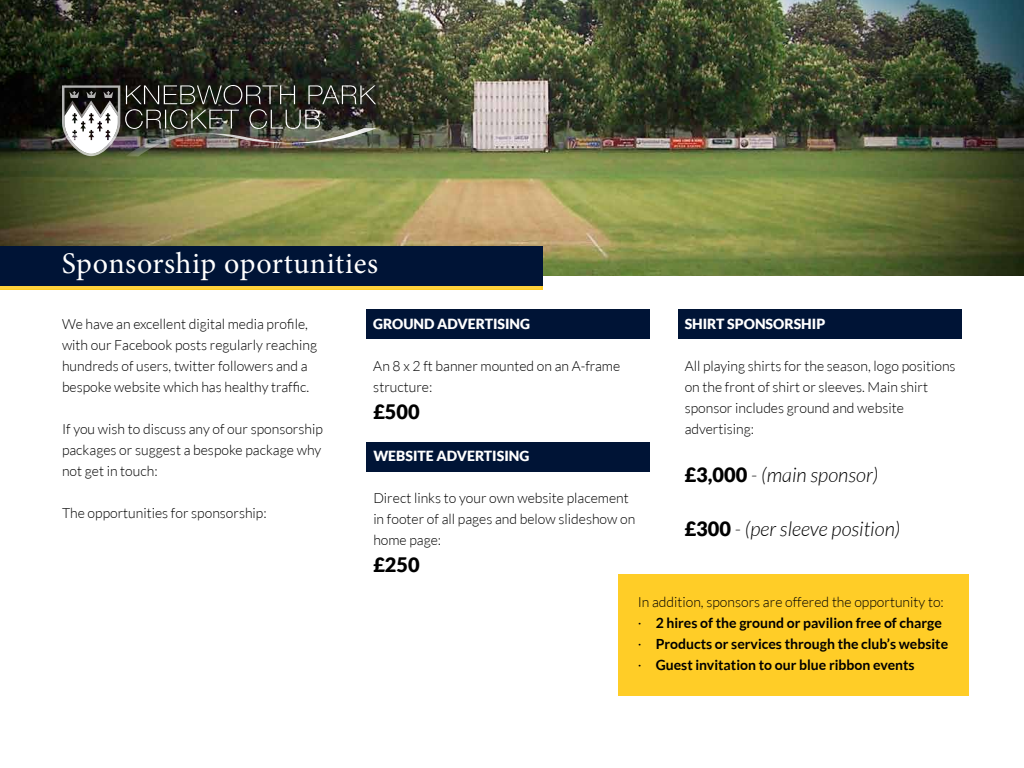
<style>
.page{position:relative;width:1024px;height:768px;background:#fff}
.page>*{position:absolute;margin:0;border:0;box-sizing:border-box;transform-origin:0 0}
.t1{font:30px "Minion Pro";letter-spacing:.015em;color:#fff}
.t2{font:italic 300 20px "Lato";color:#000}
.t3{font:900 20px "Lato";color:#000}
.t4{font:300 14px/21px "Lato";color:#000}
.t5{font:700 14px/21px "Lato";color:#000}
.t6{font:900 14px "Lato";color:#fff}
.s1{font-weight:900;font-style:normal}
.s2{font-weight:300}
.s3{font-family:"Helvetica Neue LT Pro";font-weight:400}
</style>
<div class="page">
<div style="left:678px;top:309px;width:284px;height:30px;background:#001436"></div>
<div style="left:366px;top:442px;width:284px;height:29px;background:#001436"></div>
<div style="left:366px;top:309px;width:284px;height:30px;background:#001436"></div>
<div style="left:618px;top:574px;width:351px;height:122px;background:#ffcd27"></div>
<img style="left:0;top:0;width:1024px;height:276px">
<img style="left:62px;top:85px;width:315px;height:71px">
<div style="left:0;top:246px;width:542px;height:40px;background:#001436"></div>
<svg style="left:0;top:286px;width:542px;height:4px;background:#ffcf36"></svg>
<h1 class="t1" style="left:62px;top:244px;width:318px">Sponsorship oportunities</h1>
<p class="t4" style="left:62px;top:314px;width:257px">We have an excellent digital media profile, with our Facebook posts regularly reaching hundreds of users, twitter followers and a bespoke website which has healthy traffic.</p>
<p class="t4" style="left:62px;top:419px;width:262px">If you wish to discuss any of our sponsorship packages or suggest a bespoke package why not get in touch:</p>
<p class="t4" style="left:62px;top:503px;width:206px">The opportunities for sponsorship:</p>
<p class="t6" style="left:373px;top:316px;width:158px">GROUND ADVERTISING</p>
<p class="t4" style="left:373px;top:356px;width:248px">An 8 x 2 ft banner mounted on an A-frame structure:</p>
<h2 class="t3" style="left:373px;top:400px;width:48px">£500</h2>
<p class="t6" style="left:373px;top:448px;width:158px">WEBSITE ADVERTISING</p>
<p class="t4" style="left:373px;top:488px;width:264px">Direct links to your own website placement in footer of all pages and below slideshow on home page:</p>
<h2 class="t3" style="left:373px;top:553px;width:48px">£250</h2>
<p class="t6" style="left:685px;top:316px;width:142px">SHIRT SPONSORSHIP</p>
<p class="t4" style="left:685px;top:356px;width:272px">All playing shirts for the season, logo positions on the front of shirt or sleeves. Main shirt sponsor includes ground and website advertising:</p>
<h2 class="t2" style="left:685px;top:465px;width:195px"><span class="s1">£3,000</span> - (main sponsor)</h2>
<h2 class="t2" style="left:685px;top:519px;width:217px"><span class="s1">£300</span> - (per sleeve position)</h2>
<p class="t5" style="left:638px;top:591px;width:312px"><span class="s2">In addition, sponsors are offered the opportunity to: </span><span class="s3">∙</span> 2 hires of the ground or pavilion free of charge <span class="s3">∙</span> Products or services through the club’s website <span class="s3">∙</span> Guest invitation to our blue ribbon events</p>
</div>
